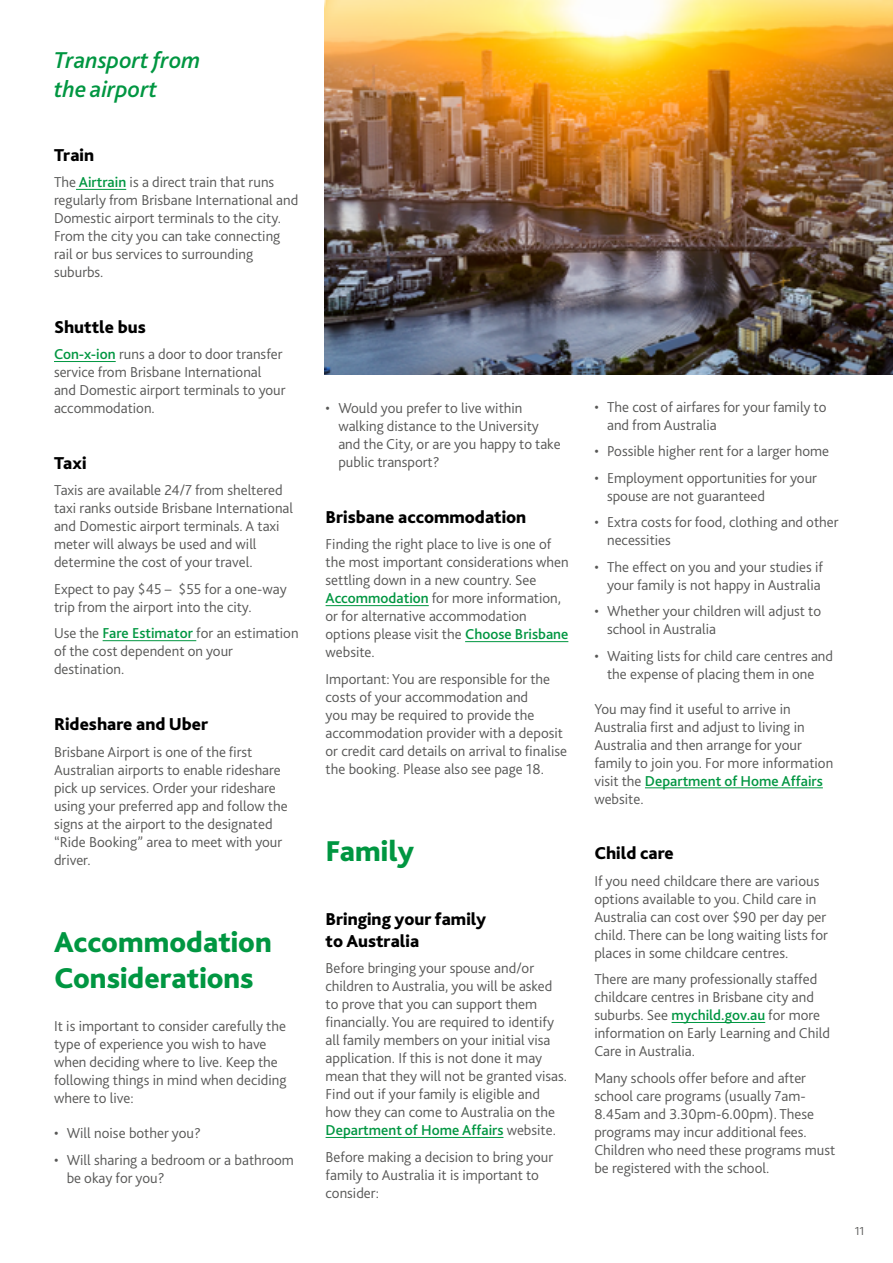
<style>
.page{position:relative;width:893px;height:1263px;background:#fff}
.page>*{position:absolute;margin:0;border:0;box-sizing:border-box;transform-origin:0 0}
.t1{font:800 30px/36px "Bliss 2";color:#009641}
.t2{font:italic 500 24px/28.8px "Bliss 2";color:#009641}
.t3{font:800 18px/21.6px "Bliss 2";color:#000}
.t4{font:300 15px/18px "Bliss 2";color:#575756}
.t5{font:300 12px "Bliss 2";color:#575756}
.s1{font-weight:500;color:#009641}
</style>
<div class="page">
<hr style="left:76px;top:189px;width:50px;height:1px;background:#009641">
<hr style="left:54px;top:361px;width:62px;height:1px;background:#009641">
<hr style="left:103px;top:640px;width:93px;height:1px;background:#009641">
<hr style="left:326px;top:605px;width:103px;height:1px;background:#009641">
<hr style="left:465px;top:641px;width:103px;height:1px;background:#009641">
<hr style="left:326px;top:1137px;width:177px;height:1px;background:#009641">
<hr style="left:645px;top:787px;width:178px;height:1px;background:#009641">
<hr style="left:672px;top:1022px;width:93px;height:1px;background:#009641">
<img style="left:324px;top:1px;width:569px;height:373px">
<h2 class="t2" style="left:54px;top:45px;width:148px">Transport from the airport</h2>
<p class="t3" style="left:54px;top:144px;width:42px">Train</p>
<p class="t4" style="left:54px;top:173px;width:246px">The <span class="s1">Airtrain</span> is a direct train that runs regularly from Brisbane International and Domestic airport terminals to the city.<br>From the city you can take connecting rail or bus services to surrounding suburbs.</p>
<p class="t3" style="left:54px;top:316px;width:93px">Shuttle bus</p>
<p class="t4" style="left:54px;top:345px;width:233px"><span class="s1">Con-x-ion</span> runs a door to door transfer service from Brisbane International and Domestic airport terminals to your accommodation.</p>
<p class="t3" style="left:54px;top:452px;width:34px">Taxi</p>
<p class="t4" style="left:54px;top:481px;width:241px">Taxis are available 24/7 from sheltered taxi ranks outside Brisbane International and Domestic airport terminals. A taxi meter will always be used and will determine the cost of your travel.</p>
<p class="t4" style="left:54px;top:580px;width:234px">Expect to pay $45 – $55 for a one-way trip from the airport into the city.</p>
<p class="t4" style="left:54px;top:624px;width:246px">Use the <span class="s1">Fare Estimator</span> for an estimation of the cost dependent on your destination.</p>
<p class="t3" style="left:54px;top:713px;width:156px">Rideshare and Uber</p>
<p class="t4" style="left:54px;top:742px;width:235px">Brisbane Airport is one of the first Australian airports to enable rideshare pick up services. Order your rideshare using your preferred app and follow the signs at the airport to the designated “Ride Booking” area to meet with your driver.</p>
<h1 class="t1" style="left:54px;top:924px;width:219px">Accommodation<br>Considerations</h1>
<p class="t4" style="left:54px;top:1017px;width:234px">It is important to consider carefully the type of experience you wish to have when deciding where to live. Keep the following things in mind when deciding where to live:</p>
<p class="t4" style="left:54px;top:1124px;width:148px">• Will noise bother you?</p>
<p class="t4" style="left:67px;top:1151px;width:229px;text-indent:-13px">• Will sharing a bedroom or a bathroom be okay for you?</p>
<p class="t4" style="left:338px;top:399px;width:224px;text-indent:-13px">• Would you prefer to live within walking distance to the University and the City, or are you happy to take public transport?</p>
<p class="t3" style="left:326px;top:506px;width:202px">Brisbane accommodation</p>
<p class="t4" style="left:326px;top:535px;width:245px">Finding the right place to live is one of the most important considerations when settling down in a new country. See <span class="s1">Accommodation</span> for more information, or for alternative accommodation options please visit the <span class="s1">Choose Brisbane </span>website.</p>
<p class="t4" style="left:326px;top:670px;width:243px">Important: You are responsible for the costs of your accommodation and<br>you may be required to provide the accommodation provider with a deposit or credit card details on arrival to finalise the booking. Please also see page 18.</p>
<h1 class="t1" style="left:326px;top:833px;width:90px">Family</h1>
<p class="t3" style="left:326px;top:908px;width:162px">Bringing your family to Australia</p>
<p class="t4" style="left:326px;top:959px;width:243px">Before bringing your spouse and/or children to Australia, you will be asked to prove that you can support them financially. You are required to identify all family members on your initial visa application. If this is not done it may mean that they will not be granted visas.<br>Find out if your family is eligible and how they can come to Australia on the <span class="s1">Department of Home Affairs</span> website.</p>
<p class="t4" style="left:326px;top:1148px;width:229px">Before making a decision to bring your family to Australia it is important to consider:</p>
<p class="t4" style="left:607px;top:397px;width:221px;text-indent:-13px">• The cost of airfares for your family to and from Australia</p>
<p class="t4" style="left:594px;top:442px;width:236px">• Possible higher rent for a larger home</p>
<p class="t4" style="left:607px;top:468px;width:211px;text-indent:-13px">• Employment opportunities for your spouse are not guaranteed</p>
<p class="t4" style="left:607px;top:513px;width:233px;text-indent:-13px">• Extra costs for food, clothing and other necessities</p>
<p class="t4" style="left:594px;top:557px;width:230px;text-align:right">• The effect on you and your studies if your family is not happy in Australia</p>
<p class="t4" style="left:607px;top:602px;width:216px;text-indent:-13px">• Whether your children will adjust to school in Australia</p>
<p class="t4" style="left:594px;top:646px;width:240px;text-align:center">• Waiting lists for child care centres and the expense of placing them in one</p>
<p class="t4" style="left:594px;top:699px;width:240px">You may find it useful to arrive in<br>Australia first and adjust to living in<br>Australia and then arrange for your family to join you. For more information visit the <span class="s1">Department of Home Affairs </span>website.</p>
<p class="t3" style="left:594px;top:842px;width:81px">Child care</p>
<p class="t4" style="left:594px;top:872px;width:235px">If you need childcare there are various options available to you. Child care in Australia can cost over $90 per day per child. There can be long waiting lists for places in some childcare centres.</p>
<p class="t4" style="left:594px;top:970px;width:237px">There are many professionally staffed childcare centres in Brisbane city and suburbs. See <span class="s1">mychild.gov.au</span> for more information on Early Learning and Child Care in Australia.</p>
<p class="t4" style="left:594px;top:1069px;width:242px">Many schools offer before and after school care programs (usually 7am-8.45am and 3.30pm-6.00pm). These programs may incur additional fees.<br>Children who need these programs must be registered with the school.</p>
<p class="t5" style="left:855px;top:1223px;width:11px">11</p>
</div>
